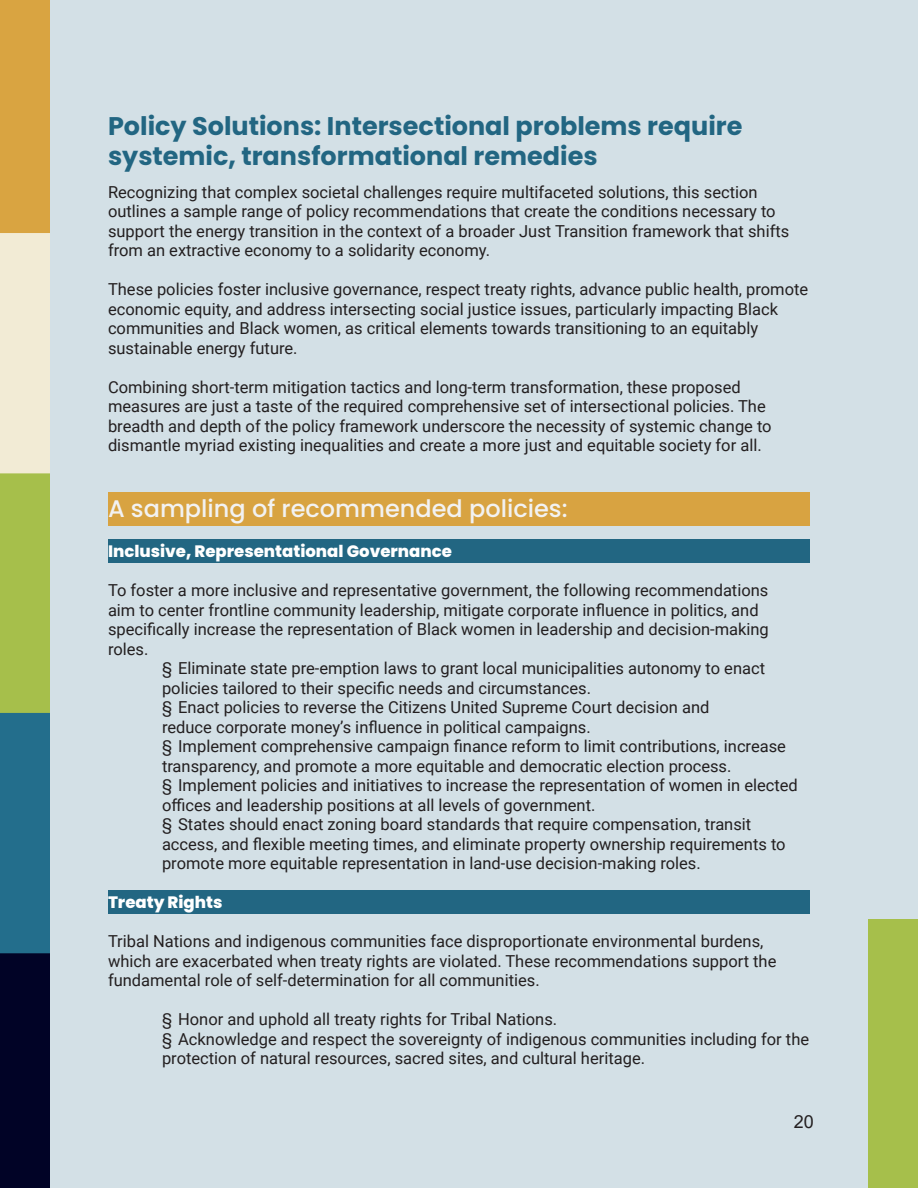
<style>
.page{position:relative;width:918px;height:1188px;background:#d3e0e6}
.page>*{position:absolute;margin:0;border:0;box-sizing:border-box;transform-origin:0 0}
.Heading_2{font:700 25.5px/30px "Poppins";color:#226682}
.Heading_3{font:500 24px "Poppins";color:#f2f2f2}
.t1{font:18px "Arial";color:#231f20}
.t2{font:16.5px/19.5px "Roboto";color:#231f20}
.Heading_4{font:800 16.5px "Poppins";color:#fff}
</style>
<div class="page">
<img style="left:0;top:0;width:50px;height:1188px">
<div style="left:868px;top:919px;width:50px;height:269px;background:#a6bf4b"></div>
<div style="left:108px;top:492px;width:702px;height:34px;background:#d8a341"></div>
<div style="left:108px;top:540px;width:702px;height:23px;background:#226682"></div>
<div style="left:108px;top:891px;width:702px;height:23px;background:#226682"></div>
<p class="Heading_2" style="left:108px;top:111px;width:636px">Policy Solutions: Intersectional problems require systemic, transformational remedies</p>
<p class="t2" style="left:108px;top:182px;width:683px">Recognizing that complex societal challenges require multifaceted solutions, this section outlines a sample range of policy recommendations that create the conditions necessary to support the energy transition in the context of a broader Just Transition framework that shifts from an extractive economy to a solidarity economy.</p>
<p class="t2" style="left:108px;top:279px;width:702px">These policies foster inclusive governance, respect treaty rights, advance public health, promote economic equity, and address intersecting social justice issues, particularly impacting Black communities and Black women, as critical elements towards transitioning to an equitably sustainable energy future.</p>
<p class="t2" style="left:108px;top:377px;width:665px">Combining short-term mitigation tactics and long-term transformation, these proposed measures are just a taste of the required comprehensive set of intersectional policies. The breadth and depth of the policy framework underscore the necessity of systemic change to dismantle myriad existing inequalities and create a more just and equitable society for all.</p>
<p class="Heading_3" style="left:108px;top:495px;width:461px">A sampling of recommended policies:</p>
<p class="Heading_4" style="left:108px;top:542px;width:345px">Inclusive, Representational Governance</p>
<p class="t2" style="left:108px;top:580px;width:662px">To foster a more inclusive and representative government, the following recommendations aim to center frontline community leadership, mitigate corporate influence in politics, and specifically increase the representation of Black women in leadership and decision-making roles.</p>
<p class="t2" style="left:162px;top:658px;width:605px">§ Eliminate state pre-emption laws to grant local municipalities autonomy to enact policies tailored to their specific needs and circumstances.</p>
<p class="t2" style="left:162px;top:697px;width:549px">§ Enact policies to reverse the Citizens United Supreme Court decision and reduce corporate money’s influence in political campaigns.</p>
<p class="t2" style="left:162px;top:736px;width:626px">§ Implement comprehensive campaign finance reform to limit contributions, increase transparency, and promote a more equitable and democratic election process.</p>
<p class="t2" style="left:162px;top:775px;width:637px">§ Implement policies and initiatives to increase the representation of women in elected offices and leadership positions at all levels of government.</p>
<p class="t2" style="left:162px;top:814px;width:625px">§ States should enact zoning board standards that require compensation, transit access, and flexible meeting times, and eliminate property ownership requirements to promote more equitable representation in land-use decision-making roles.</p>
<p class="Heading_4" style="left:108px;top:893px;width:116px">Treaty Rights</p>
<p class="t2" style="left:108px;top:931px;width:670px">Tribal Nations and indigenous communities face disproportionate environmental burdens, which are exacerbated when treaty rights are violated. These recommendations support the fundamental role of self-determination for all communities.</p>
<p class="t2" style="left:162px;top:1009px;width:397px">§ Honor and uphold all treaty rights for Tribal Nations.</p>
<p class="t2" style="left:162px;top:1028px;width:649px">§ Acknowledge and respect the sovereignty of indigenous communities including for the protection of natural resources, sacred sites, and cultural heritage.</p>
<p class="t1" style="left:794px;top:1109px;width:22px">20</p>
</div>
